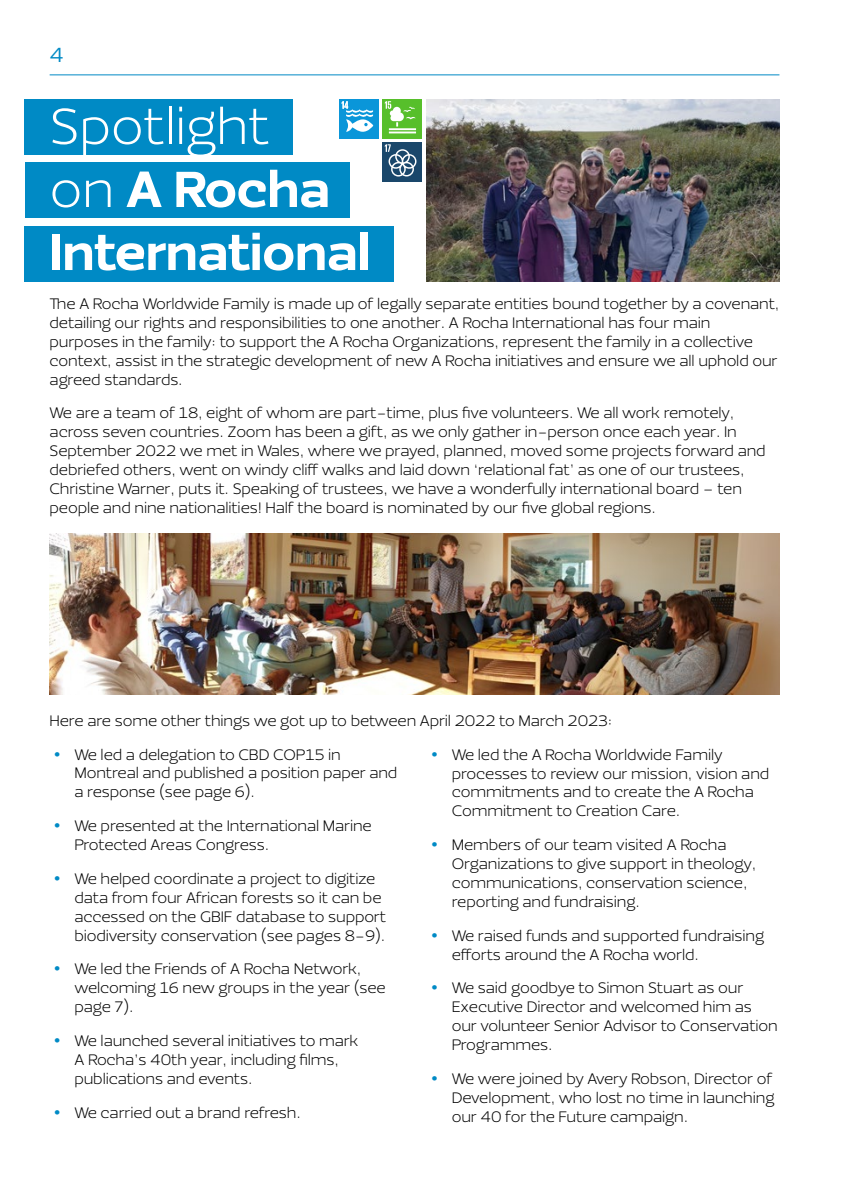
<style>
.page{position:relative;width:844px;height:1191px;background:#fff}
.page>*{position:absolute;margin:0;border:0;box-sizing:border-box;transform-origin:0 0}
.t1{font:900 52.5px/63px "Ezzo";color:#fff}
.t2{font:21px "Ezzo";color:#008ac5}
.t3{font:300 15.75px/18.9px "Ezzo";letter-spacing:-.01em;color:#000}
.s1{font-weight:300}
.s2{font-family:"Arial Rounded MT Bold";font-weight:400;color:#008ac5}
</style>
<div class="page">
<div style="left:25px;top:99px;width:268px;height:56px;background:#008ac5"></div>
<div style="left:25px;top:162px;width:324px;height:56px;background:#008ac5"></div>
<div style="left:25px;top:226px;width:369px;height:55px;background:#008ac5"></div>
<img style="left:427px;top:99px;width:352px;height:183px">
<img style="left:50px;top:534px;width:729px;height:161px">
<div style="left:382px;top:99px;width:40px;height:40px;background:#57bf2b"></div>
<hr style="left:389px;top:128px;width:27px;height:2px;background:#fff">
<hr style="left:389px;top:131px;width:27px;height:2px;background:#fff">
<svg style="left:384px;top:101px;width:31px;height:25px"></svg>
<div style="left:339px;top:99px;width:40px;height:40px;background:#0a96d9"></div>
<svg style="left:341px;top:101px;width:32px;height:31px"></svg>
<div style="left:382px;top:142px;width:40px;height:40px;background:#1a476b"></div>
<svg style="left:384px;top:144px;width:32px;height:32px"></svg>
<hr style="left:50px;top:74px;width:729px;height:1px;background:#008ac5">
<h2 class="t2" style="left:50px;top:42px;width:16px">4</h2>
<h1 class="t1" style="left:50px;top:95px;width:322px"><span class="s1">Spotlight<br>on</span> A Rocha<br>International</h1>
<p class="t3" style="left:50px;top:294px;width:731px">The A Rocha Worldwide Family is made up of legally separate entities bound together by a covenant, detailing our rights and responsibilities to one another. A Rocha International has four main purposes in the family: to support the A Rocha Organizations, represent the family in a collective context, assist in the strategic development of new A Rocha initiatives and ensure we all uphold our agreed standards.</p>
<p class="t3" style="left:50px;top:403px;width:717px">We are a team of 18, eight of whom are part-time, plus five volunteers. We all work remotely, across seven countries. Zoom has been a gift, as we only gather in-person once each year. In September 2022 we met in Wales, where we prayed, planned, moved some projects forward and debriefed others, went on windy cliff walks and laid down ‘relational fat’ as one of our trustees, Christine Warner, puts it. Speaking of trustees, we have a wonderfully international board – ten people and nine nationalities! Half the board is nominated by our five global regions.</p>
<p class="t3" style="left:50px;top:711px;width:564px">Here are some other things we got up to between April 2022 to March 2023:</p>
<p class="t3" style="left:74px;top:745px;width:324px;text-indent:-20px"><span class="s2">•</span> We led a delegation to CBD COP15 in<br>Montreal and published a position paper and a response (see page 6).</p>
<p class="t3" style="left:74px;top:816px;width:299px;text-indent:-20px"><span class="s2">•</span> We presented at the International Marine<br>Protected Areas Congress.</p>
<p class="t3" style="left:74px;top:869px;width:313px;text-indent:-20px"><span class="s2">•</span> We helped coordinate a project to digitize data from four African forests so it can be accessed on the GBIF database to support biodiversity conservation (see pages 8-9).</p>
<p class="t3" style="left:74px;top:959px;width:313px;text-indent:-20px"><span class="s2">•</span> We led the Friends of A Rocha Network, welcoming 16 new groups in the year (see page 7).</p>
<p class="t3" style="left:74px;top:1031px;width:285px;text-indent:-20px"><span class="s2">•</span> We launched several initiatives to mark<br>A Rocha’s 40th year, including films, publications and events.</p>
<p class="t3" style="left:55px;top:1102px;width:248px"><span class="s2">•</span> We carried out a brand refresh.</p>
<p class="t3" style="left:451px;top:745px;width:319px;text-indent:-20px"><span class="s2">•</span> We led the A Rocha Worldwide Family processes to review our mission, vision and commitments and to create the A Rocha Commitment to Creation Care.</p>
<p class="t3" style="left:451px;top:835px;width:306px;text-indent:-20px"><span class="s2">•</span> Members of our team visited A Rocha Organizations to give support in theology, communications, conservation science, reporting and fundraising.</p>
<p class="t3" style="left:451px;top:926px;width:314px;text-indent:-20px"><span class="s2">•</span> We raised funds and supported fundraising efforts around the A Rocha world.</p>
<p class="t3" style="left:451px;top:978px;width:327px;text-indent:-20px"><span class="s2">•</span> We said goodbye to Simon Stuart as our Executive Director and welcomed him as our volunteer Senior Advisor to Conservation Programmes.</p>
<p class="t3" style="left:451px;top:1069px;width:324px;text-indent:-20px"><span class="s2">•</span> We were joined by Avery Robson, Director of<br>Development, who lost no time in launching our 40 for the Future campaign.</p>
</div>
